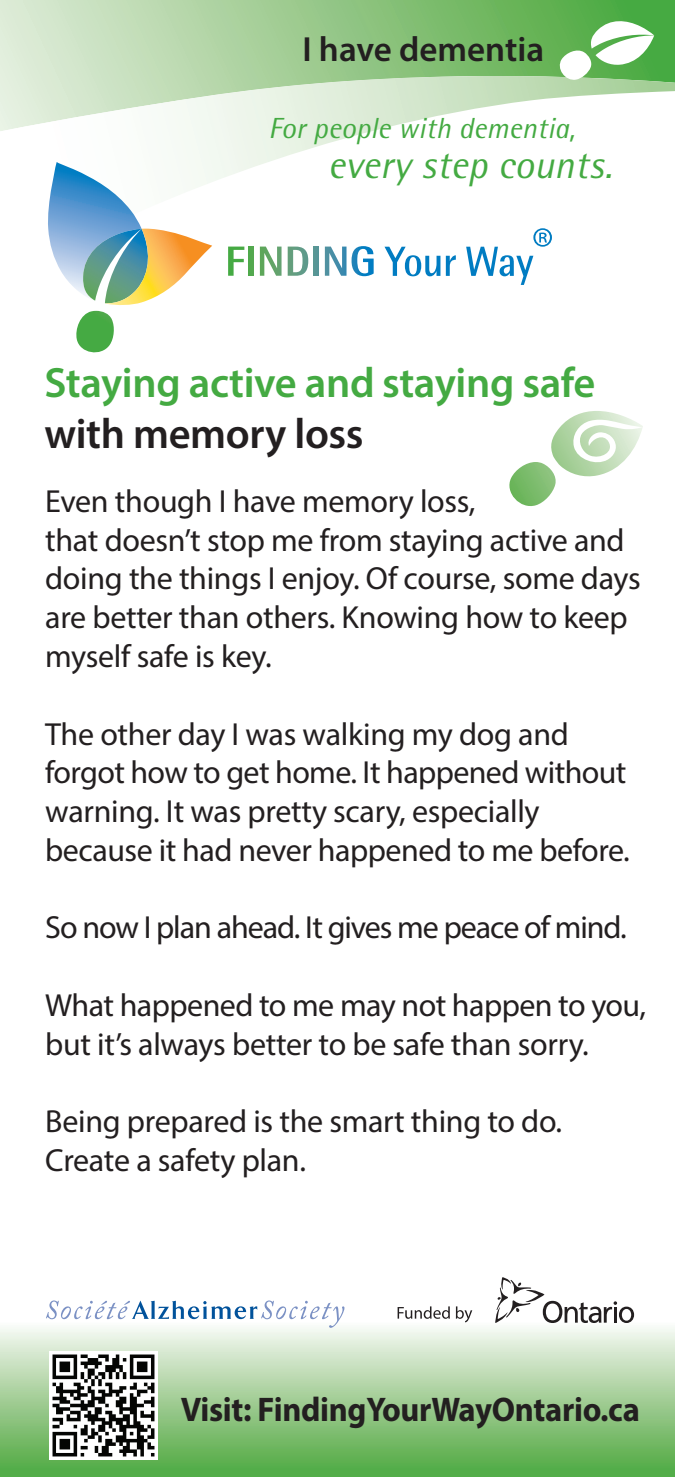
<style>
.page{position:relative;width:675px;height:1477px;background:#fff}
.page>*{position:absolute;margin:0;border:0;box-sizing:border-box;transform-origin:0 0}
.t1{font:600 42.5px "Myriad Pro";letter-spacing:-.01em;color:#44aa42}
.t2{font:600 42.5px "Myriad Pro";letter-spacing:-.01em;color:#231f20}
.t3{font:italic 38.75px "Rotis Semi Sans";letter-spacing:.005em;color:#44aa42}
.t4{font:600 35px "Myriad Pro";color:#231f20}
.t5{font:700 34.25px "Myriad Pro";letter-spacing:-.01em;color:#231f20;scale:.95 1}
.t6{font:32px/38.8px "Myriad Pro";letter-spacing:-.01em;color:#231f20}
.t7{font:32px "Myriad Pro";letter-spacing:-.03em;color:#231f20}
.t8{font:italic 29px "Rotis Semi Sans";letter-spacing:.005em;color:#44aa42}
</style>
<div class="page">
<div style="left:0;top:1295px;width:675px;height:181px;background:linear-gradient(to bottom,#fff,#51a740)"></div>
<svg style="left:0;top:0;width:675px;height:76px;background:#9ccb90"></svg>
<svg style="left:0;top:76px;width:675px;height:201px"></svg>
<svg style="left:46px;top:1300px;width:298px;height:27px"></svg>
<img style="left:49px;top:1350px;width:108px;height:108px">
<svg style="left:556px;top:18px;width:98px;height:63px"></svg>
<svg style="left:509px;top:411px;width:134px;height:95px"></svg>
<svg style="left:398px;top:1306px;width:52px;height:12px"></svg>
<svg style="left:456px;top:1306px;width:16px;height:16px"></svg>
<svg style="left:495px;top:1277px;width:139px;height:45px"></svg>
<svg style="left:46px;top:162px;width:166px;height:191px"></svg>
<svg style="left:385px;top:247px;width:55px;height:29px"></svg>
<svg style="left:446px;top:255px;width:10px;height:21px"></svg>
<svg style="left:228px;top:246px;width:16px;height:30px"></svg>
<div style="left:248px;top:246px;width:6px;height:30px;background:#51a94d"></div>
<svg style="left:260px;top:246px;width:22px;height:30px"></svg>
<svg style="left:288px;top:246px;width:20px;height:30px"></svg>
<div style="left:313px;top:246px;width:6px;height:30px;background:#589596"></div>
<svg style="left:325px;top:246px;width:49px;height:30px"></svg>
<svg style="left:466px;top:228px;width:86px;height:57px"></svg>
<p class="t4" style="left:303px;top:27px;width:243px">I have dementia</p>
<p class="t8" style="left:269px;top:110px;width:308px">For people with dementia,</p>
<p class="t3" style="left:328px;top:141px;width:286px">every step counts.</p>
<h1 class="t1" style="left:44px;top:355px;width:553px">Staying active and staying safe</h1>
<h1 class="t2" style="left:44px;top:406px;width:321px">with memory loss</h1>
<p class="t6" style="left:45px;top:481px;width:597px">Even though I have memory loss,<br>that doesn’t stop me from staying active and doing the things I enjoy. Of course, some days are better than others. Knowing how to keep myself safe is key.</p>
<p class="t6" style="left:45px;top:713px;width:586px">The other day I was walking my dog and forgot how to get home. It happened without warning. It was pretty scary, especially because it had never happened to me before.</p>
<p class="t7" style="left:45px;top:907px;width:583px">So now I plan ahead. It gives me peace of mind.</p>
<p class="t6" style="left:45px;top:985px;width:602px">What happened to me may not happen to you, but it’s always better to be safe than sorry.</p>
<p class="t6" style="left:45px;top:1101px;width:518px">Being prepared is the smart thing to do.<br>Create a safety plan.</p>
<p class="t5" style="left:181px;top:1386px;width:485px">Visit: FindingYourWayOntario.ca</p>
</div>
